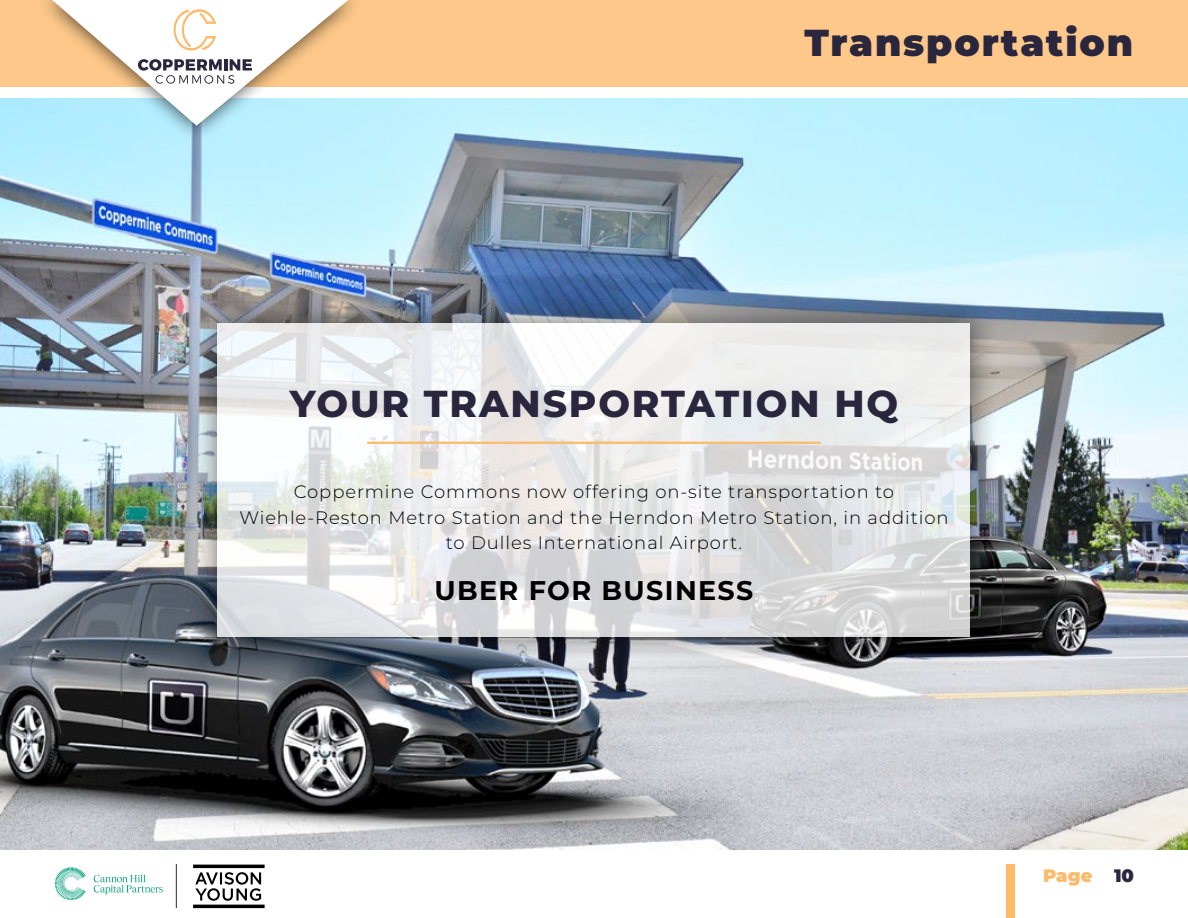
<style>
.page{position:relative;width:1188px;height:918px;background:#fff}
.page>*{position:absolute;margin:0;border:0;box-sizing:border-box;transform-origin:0 0}
.t1{font:800 37.5px "Montserrat";letter-spacing:.05em;color:#29263d}
.t2{font:900 37.5px "Montserrat";letter-spacing:.05em;color:#29263d}
.t3{font:700 27px "Montserrat";letter-spacing:.05em;color:#000}
.t4{font:300 18px/25.5px "Montserrat";letter-spacing:.05em;color:#000;text-align:center}
.t5{font:900 18px "Montserrat";color:#fcba6b}
.s1{color:#29263d}
</style>
<div class="page">
<div style="left:0;top:0;width:1188px;height:86px;background:#fdc889"></div>
<div style="left:1006px;top:864px;width:9px;height:54px;background:#fcba6b"></div>
<hr style="left:176px;top:864px;width:1px;height:44px;background:#29263d">
<svg style="left:193px;top:865px;width:72px;height:43px"></svg>
<svg style="left:55px;top:867px;width:31px;height:33px"></svg>
<svg style="left:94px;top:875px;width:69px;height:19px"></svg>
<img style="left:0;top:98px;width:1188px;height:752px">
<div style="left:188px;top:294px;width:811px;height:372px;background:#000;opacity:.75"></div>
<svg style="left:218px;top:323px;width:752px;height:313px"></svg>
<hr style="left:367px;top:442px;width:454px;height:2px;background:#fcba6b">
<div style="left:36px;top:0;width:327px;height:143px;background:#000;opacity:.75"></div>
<svg style="left:52px;top:0;width:296px;height:126px"></svg>
<h1 class="t2" style="left:804px;top:15px;width:330px">Transportation</h1>
<h1 class="t1" style="left:290px;top:376px;width:610px">YOUR TRANSPORTATION HQ</h1>
<p class="t4" style="left:239px;top:479px;width:711px">Coppermine Commons now offering on-site transportation to<br>Wiehle-Reston Metro Station and the Herndon Metro Station, in addition to Dulles International Airport.</p>
<h2 class="t3" style="left:435px;top:571px;width:320px">UBER FOR BUSINESS</h2>
<p class="t5" style="left:1043px;top:862px;width:92px">Page <span class="s1">10</span></p>
</div>
